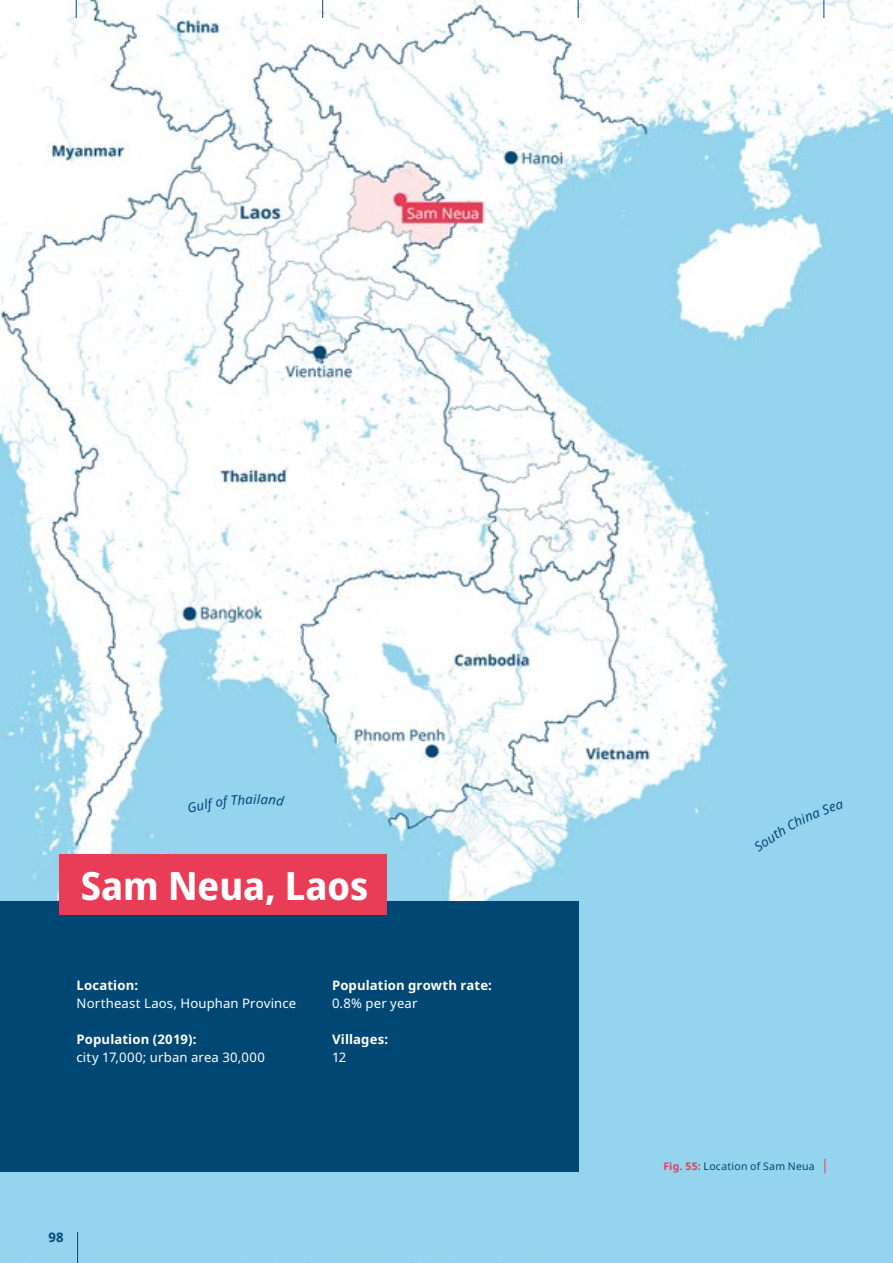
<style>
.page{position:relative;width:893px;height:1263px;background:#fff}
.page>*{position:absolute;margin:0;border:0;box-sizing:border-box;transform-origin:0 0}
.H1_26pt_NotoDisplay{font:700 39px "Noto Sans Display";color:#fff}
.t1{font:13.2px/18px "Noto Sans";letter-spacing:.01em;color:#fff}
.t2{font:700 13.2px/18px "Noto Sans";letter-spacing:.01em;color:#fff}
.t3{font:700 13.2px "Noto Sans";color:#004874}
.t4{font:italic 13.05px "Noto Sans";color:#004874}
.BUs__rechts{font:10.5px "Noto Sans";letter-spacing:.02em;color:#004874}
.s1{font-weight:700}
.s2{font-weight:400}
.s3{font-weight:700;color:#e83c57}
</style>
<div class="page">
<img style="left:0;top:0;width:893px;height:1263px">
<div style="left:0;top:901px;width:578px;height:270px;background:#004874"></div>
<div style="left:60px;top:854px;width:327px;height:61px;background:#e83c57"></div>
<svg style="left:825px;top:1159px;width:1px;height:14px"></svg>
<hr style="left:77px;top:1232px;width:1px;height:31px;background:#004874">
<svg style="left:823px;top:0;width:1px;height:18px"></svg>
<svg style="left:578px;top:0;width:1px;height:18px"></svg>
<svg style="left:322px;top:0;width:1px;height:18px"></svg>
<svg style="left:76px;top:0;width:1px;height:18px"></svg>
<div style="left:187px;top:794px;width:98px;height:19px;background:#94d4ef"></div>
<div style="left:753px;top:801px;width:91px;height:51px;background:#94d4ef"></div>
<p class="t4" style="left:253px;top:790px;width:5px">i</p>
<p class="H1_26pt_NotoDisplay" style="left:81px;top:858px;width:289px">Sam Neua, Laos</p>
<p class="t1" style="left:77px;top:977px;width:221px"><span class="s1">Location:<br></span>Northeast Laos, Houphan Province</p>
<p class="t1" style="left:77px;top:1031px;width:190px"><span class="s1">Population (2019):<br></span>city 17,000; urban area 30,000</p>
<p class="t2" style="left:332px;top:977px;width:161px">Population growth rate:<br><span class="s2">0.8% per year</span></p>
<p class="t2" style="left:332px;top:1031px;width:58px">Villages:<br><span class="s2">12</span></p>
<p class="t3" style="left:48px;top:1228px;width:17px">98</p>
<p class="BUs__rechts" style="left:663px;top:1159px;width:153px"><span class="s3">Fig. 55:</span> Location of Sam Neua</p>
</div>
